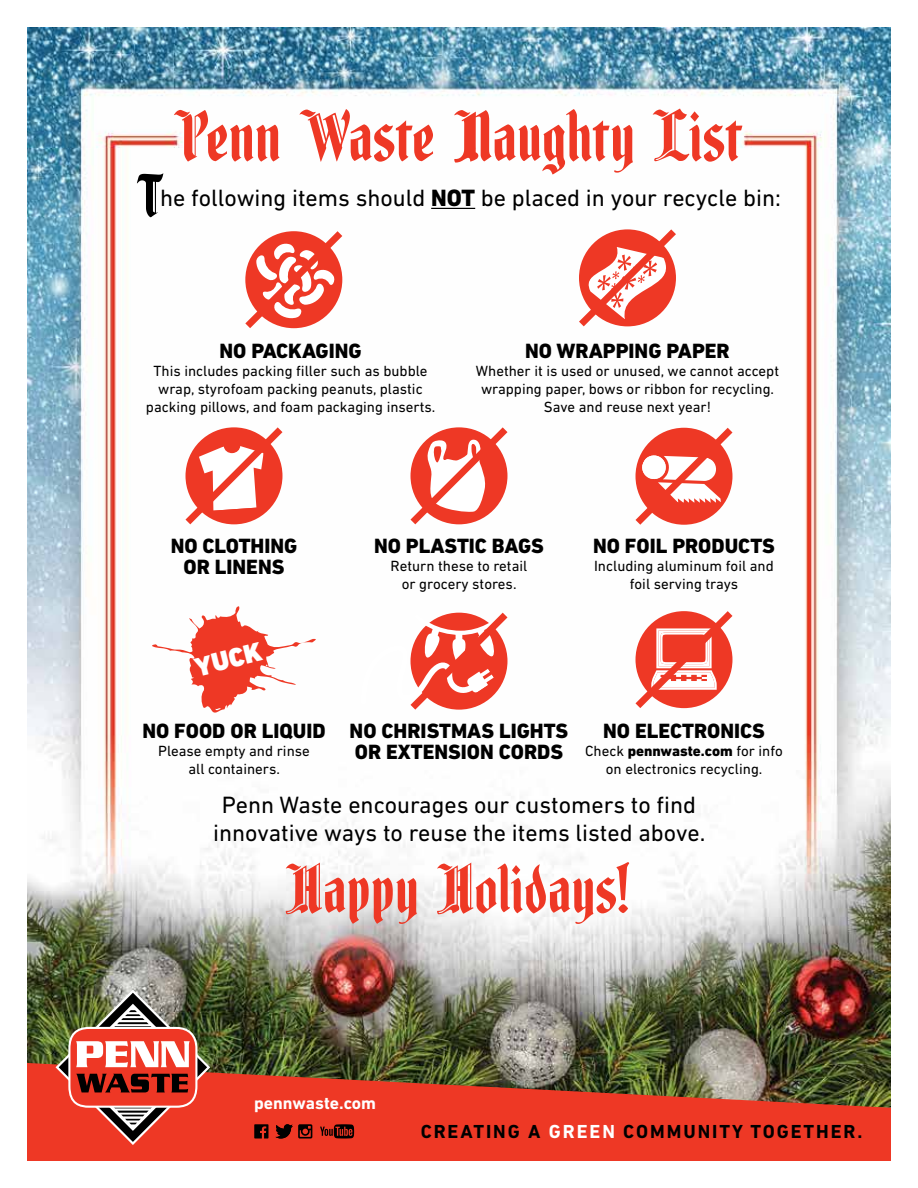
<style>
.page{position:relative;width:918px;height:1188px;background:#fff}
.page>*{position:absolute;margin:0;border:0;box-sizing:border-box;transform-origin:0 0}
.t1{font:75px "Fenwick Woodtype";letter-spacing:-.005em;color:#ee3825}
.t2{font:72px "Fenwick Woodtype";letter-spacing:-.005em;color:#ee3825}
.t3{font:63px "Fenwick Woodtype";color:#000}
.t4{font:900 27px "DIN Next LT Pro";color:#fff}
.t5{font:24px/28.8px "DIN Next LT Pro";color:#000;text-align:center}
.t6{font:800 21px/21px "DIN Next LT Pro";color:#000;text-align:center}
.t7{font:700 19.2px "DIN Next LT Pro";letter-spacing:.1em;color:#000}
.t8{font:700 17.55px "DIN Next LT Pro";color:#fff}
.t9{font:15px/18px "DIN Next LT Pro";color:#000;text-align:center}
.s1{font-weight:800}
.s2{color:#fff}
</style>
<div class="page">
<img style="left:27px;top:27px;width:864px;height:1036px">
<svg style="left:27px;top:1063px;width:864px;height:98px;background:#c7422b"></svg>
<img style="left:56px;top:990px;width:154px;height:155px">
<svg style="left:275px;top:1124px;width:37px;height:15px"></svg>
<svg style="left:254px;top:1124px;width:14px;height:15px"></svg>
<svg style="left:320px;top:1124px;width:34px;height:15px"></svg>
<hr style="left:431px;top:208px;width:44px;height:1px;background:#000">
<svg style="left:403px;top:420px;width:112px;height:112px"></svg>
<svg style="left:178px;top:420px;width:112px;height:112px"></svg>
<svg style="left:152px;top:606px;width:164px;height:107px"></svg>
<svg style="left:238px;top:224px;width:111px;height:111px"></svg>
<svg style="left:572px;top:222px;width:111px;height:112px"></svg>
<svg style="left:361px;top:605px;width:154px;height:112px"></svg>
<svg style="left:628px;top:604px;width:112px;height:111px"></svg>
<svg style="left:628px;top:421px;width:112px;height:111px"></svg>
<h1 class="t1" style="left:174px;top:92px;width:571px">Penn Waste Naughty List</h1>
<h3 class="t3" style="left:137px;top:159px;width:28px">T</h3>
<h3 class="t5" style="left:160px;top:183px;width:622px">he following items should <span class="s1">NOT</span> be placed in your recycle bin:</h3>
<h3 class="t6" style="left:219px;top:340px;width:144px">NO PACKAGING</h3>
<p class="t9" style="left:146px;top:362px;width:291px">This includes packing filler such as bubble wrap, styrofoam packing peanuts, plastic packing pillows, and foam packaging inserts.</p>
<h3 class="t6" style="left:525px;top:340px;width:206px">NO WRAPPING PAPER</h3>
<p class="t9" style="left:476px;top:362px;width:305px">Whether it is used or unused, we cannot accept wrapping paper, bows or ribbon for recycling.<br>Save and reuse next year!</p>
<h3 class="t6" style="left:171px;top:535px;width:128px">NO CLOTHING<br>OR LINENS</h3>
<h3 class="t6" style="left:374px;top:535px;width:171px">NO PLASTIC BAGS</h3>
<p class="t9" style="left:391px;top:556px;width:138px">Return these to retail or grocery stores.</p>
<h3 class="t4" style="left:191px;top:652px;width:70px;rotate:-14deg">YUCK</h3>
<h3 class="t6" style="left:593px;top:535px;width:183px">NO FOIL PRODUCTS</h3>
<p class="t9" style="left:594px;top:556px;width:181px">Including aluminum foil and foil serving trays</p>
<h3 class="t6" style="left:142px;top:720px;width:185px">NO FOOD OR LIQUID</h3>
<p class="t9" style="left:158px;top:742px;width:153px">Please empty and rinse all containers.</p>
<h3 class="t6" style="left:350px;top:720px;width:220px;text-align:left">NO CHRISTMAS LIGHTS<br>OR EXTENSION CORDS</h3>
<h3 class="t6" style="left:603px;top:720px;width:163px">NO ELECTRONICS</h3>
<p class="t9" style="left:585px;top:742px;width:199px">Check <span class="s1">pennwaste.com</span> for info on electronics recycling.</p>
<h3 class="t5" style="left:213px;top:790px;width:494px">Penn Waste encourages our customers to find innovative ways to reuse the items listed above.</h3>
<h2 class="t2" style="left:285px;top:847px;width:349px">Happy Holidays!</h2>
<p class="t8" style="left:254px;top:1092px;width:123px">pennwaste.com</p>
<p class="t7" style="left:421px;top:1120px;width:443px">CREATING A <span class="s2">GREEN</span> COMMUNITY TOGETHER.</p>
</div>
